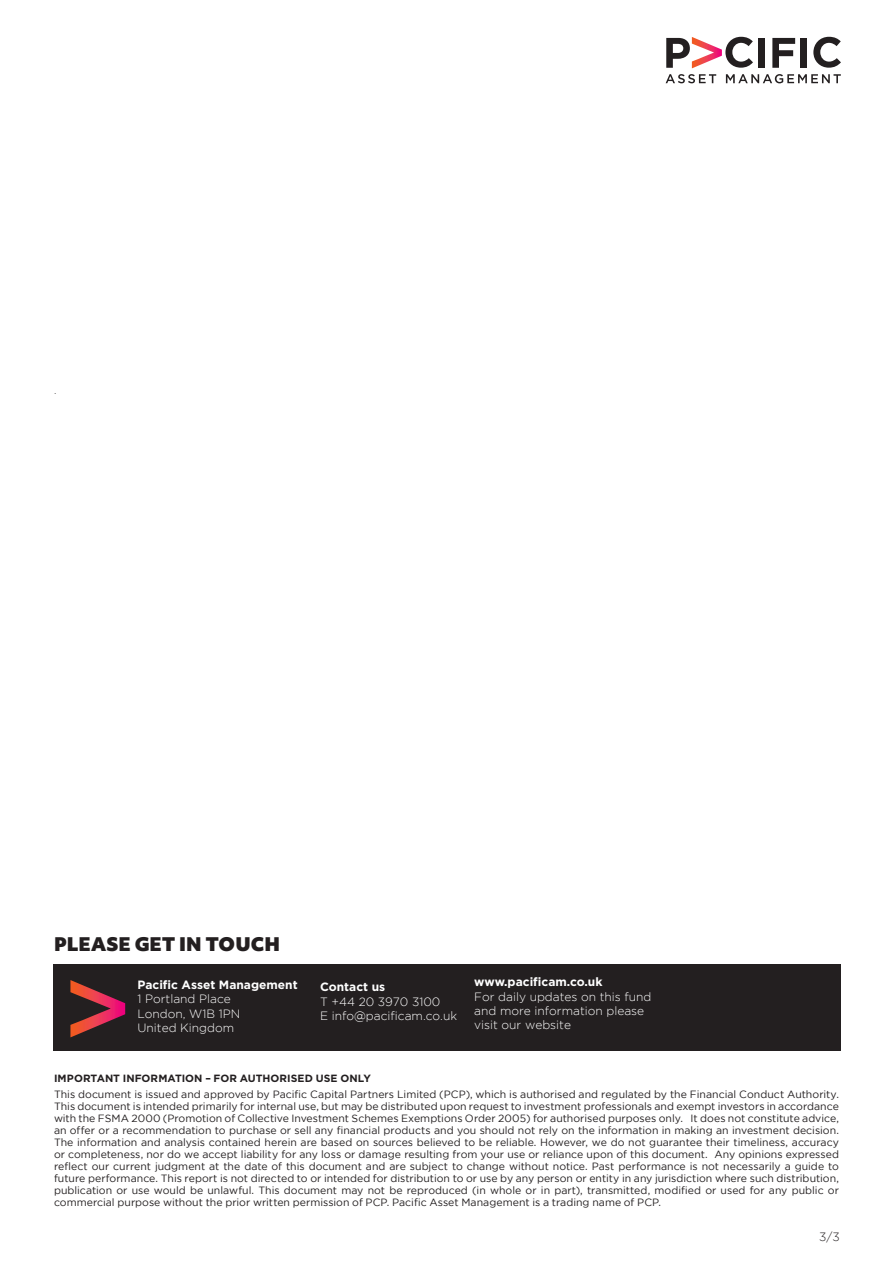
<style>
.page{position:relative;width:893px;height:1263px;background:#fff}
.page>*{position:absolute;margin:0;border:0;box-sizing:border-box;transform-origin:0 0}
.t1{font:900 18px "Objektiv Mk 1";color:#231f20}
.t2{font:300 12px/14.4px "Gotham";color:#fff}
.t3{font:700 12px "Gotham";color:#fff}
.t4{font:300 12px "Gotham";color:#231f20}
.t5{font:10.5px/12px "Gotham";letter-spacing:.005em;color:#231f20;text-align:justify}
.t6{font:700 10.5px "Gotham";letter-spacing:.005em;color:#231f20}
.t7{font:300 10.5px "Gotham";color:#231f20}
</style>
<div class="page">
<svg style="left:666px;top:74px;width:50px;height:9px"></svg>
<svg style="left:726px;top:74px;width:115px;height:9px"></svg>
<svg style="left:772px;top:38px;width:23px;height:30px"></svg>
<svg style="left:813px;top:37px;width:28px;height:31px"></svg>
<div style="left:758px;top:38px;width:7px;height:30px;background:#231f20"></div>
<div style="left:801px;top:38px;width:6px;height:30px;background:#231f20"></div>
<svg style="left:666px;top:37px;width:87px;height:31px"></svg>
<div style="left:54px;top:964px;width:787px;height:87px;background:#231f20"></div>
<svg style="left:70px;top:980px;width:55px;height:57px"></svg>
<p class="t7" style="left:54px;top:385px;width:4px">.</p>
<p class="t1" style="left:54px;top:931px;width:228px">PLEASE GET IN TOUCH</p>
<p class="t3" style="left:137px;top:977px;width:162px">Pacific Asset Management</p>
<p class="t2" style="left:137px;top:991px;width:95px">1 Portland Place</p>
<p class="t2" style="left:137px;top:1006px;width:104px">London, W1B 1PN</p>
<p class="t2" style="left:137px;top:1020px;width:98px">United Kingdom</p>
<p class="t3" style="left:320px;top:980px;width:67px">Contact us</p>
<p class="t2" style="left:320px;top:994px;width:122px">T +44 20 3970 3100</p>
<p class="t2" style="left:320px;top:1008px;width:139px">E info@pacificam.co.uk</p>
<p class="t3" style="left:474px;top:975px;width:130px">www.pacificam.co.uk</p>
<p class="t2" style="left:474px;top:989px;width:179px">For daily updates on this fund and more information please visit our website</p>
<p class="t6" style="left:54px;top:1072px;width:318px">IMPORTANT INFORMATION – FOR AUTHORISED USE ONLY</p>
<p class="t5" style="left:54px;top:1088px;width:786px">This document is issued and approved by Pacific Capital Partners Limited (PCP), which is authorised and regulated by the Financial Conduct Authority.<br>This document is intended primarily for internal use, but may be distributed upon request to investment professionals and exempt investors in accordance with the FSMA 2000 (Promotion of Collective Investment Schemes Exemptions Order 2005) for authorised purposes only. It does not constitute advice, an offer or a recommendation to purchase or sell any financial products and you should not rely on the information in making an investment decision.<br>The information and analysis contained herein are based on sources believed to be reliable. However, we do not guarantee their timeliness, accuracy or completeness, nor do we accept liability for any loss or damage resulting from your use or reliance upon of this document. Any opinions expressed reflect our current judgment at the date of this document and are subject to change without notice. Past performance is not necessarily a guide to future performance. This report is not directed to or intended for distribution to or use by any person or entity in any jurisdiction where such distribution, publication or use would be unlawful. This document may not be reproduced (in whole or in part), transmitted, modified or used for any public or commercial purpose without the prior written permission of PCP. Pacific Asset Management is a trading name of PCP.</p>
<p class="t4" style="left:819px;top:1230px;width:22px">3/3</p>
</div>
